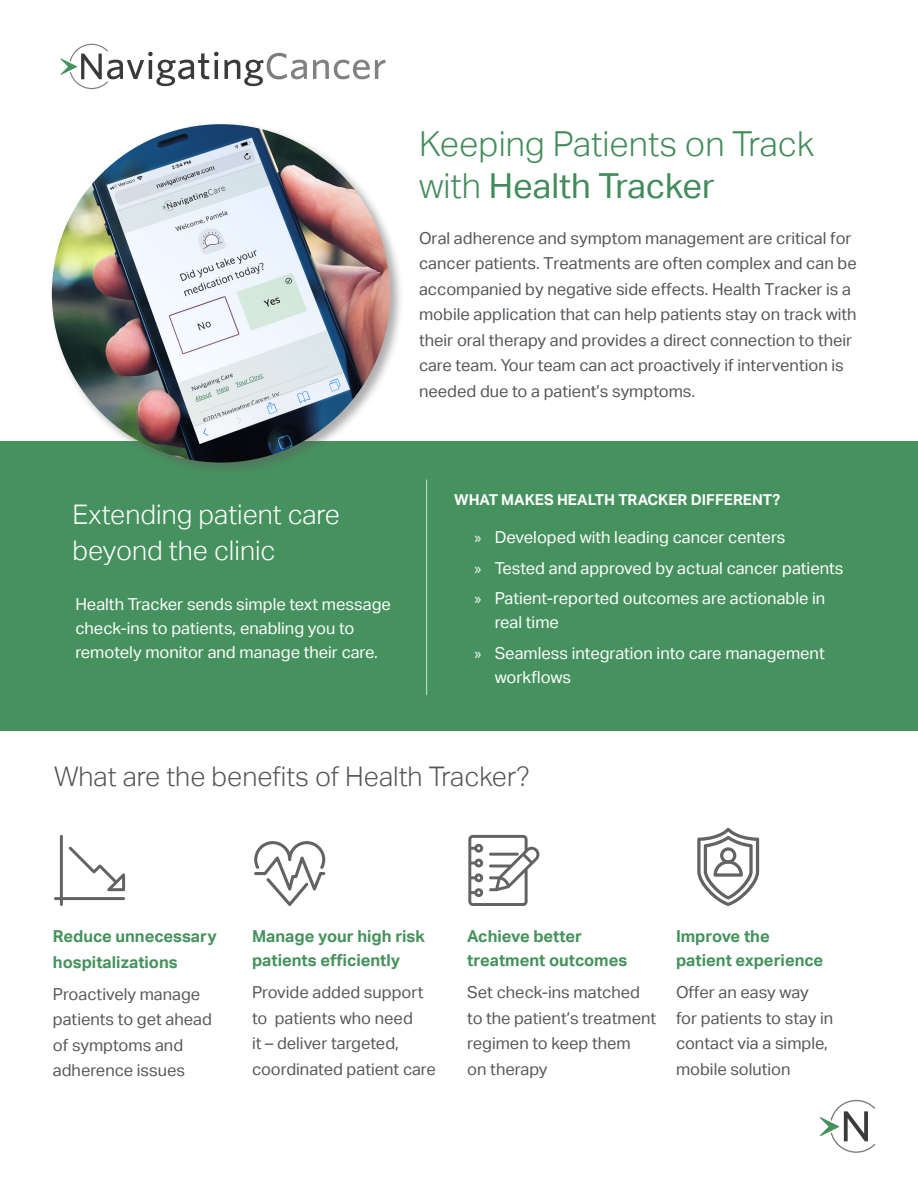
<style>
.page{position:relative;width:918px;height:1188px;background:#fff}
.page>*{position:absolute;margin:0;border:0;box-sizing:border-box;transform-origin:0 0}
.t1{font:300 34.5px/41.4px "Aktiv Grotesk";color:#428c5b}
.t2{font:300 27px/36px "Aktiv Grotesk";color:#fff}
.t3{font:300 27px "Aktiv Grotesk";color:#545659}
.Text_gray{font:16.5px/25.5px "Aktiv Grotesk";color:#545659}
.center_white{font:16.5px/24px "Aktiv Grotesk";color:#fff}
.text_bold_green{font:16.5px/25.5px "Aktiv Grotesk";color:#57585a}
.text_bold_green-2{font:700 16.5px/24px "Aktiv Grotesk";color:#45925d}
.Text_gray-2{font:16.5px/25.5px "Aktiv Grotesk";color:#57585a}
.Text_gray-3{font:700 15px "Aktiv Grotesk";color:#fff}
.s1{font-weight:400}
.s2{font-family:"Myriad Pro"}
</style>
<div class="page">
<div style="left:0;top:441px;width:918px;height:290px;background:#46925e"></div>
<svg style="left:820px;top:1100px;width:55px;height:53px"></svg>
<div style="left:49px;top:121px;width:355px;height:355px;background:#5e5e5e;opacity:.5"></div>
<img style="left:52px;top:124px;width:338px;height:339px;border-radius:169px">
<svg style="left:313px;top:60px;width:73px;height:19px"></svg>
<svg style="left:61px;top:44px;width:246px;height:45px"></svg>
<hr style="left:426px;top:480px;width:1px;height:215px;background:#fff">
<svg style="left:54px;top:835px;width:71px;height:71px"></svg>
<svg style="left:254px;top:841px;width:71px;height:65px"></svg>
<svg style="left:468px;top:835px;width:71px;height:71px"></svg>
<svg style="left:697px;top:828px;width:62px;height:78px"></svg>
<p class="t1" style="left:419px;top:124px;width:397px">Keeping Patients on Track with <span class="s1">Health Tracker</span></p>
<p class="Text_gray" style="left:419px;top:225px;width:439px">Oral adherence and symptom management are critical for cancer patients. Treatments are often complex and can be accompanied by negative side effects. Health Tracker is a mobile application that can help patients stay on track with their oral therapy and provides a direct connection to their care team. Your team can act proactively if intervention is needed due to a patient’s symptoms.</p>
<p class="t2" style="left:72px;top:497px;width:269px">Extending patient care beyond the clinic</p>
<p class="center_white" style="left:75px;top:593px;width:317px">Health Tracker sends simple text message check-ins to patients, enabling you to remotely monitor and manage their care.</p>
<p class="Text_gray-3" style="left:454px;top:492px;width:327px">WHAT MAKES HEALTH TRACKER DIFFERENT?</p>
<p class="center_white" style="left:474px;top:525px;width:313px"><span class="s2">»</span> Developed with leading cancer centers</p>
<p class="center_white" style="left:474px;top:556px;width:371px"><span class="s2">»</span> Tested and approved by actual cancer patients</p>
<p class="center_white" style="left:495px;top:587px;width:332px;text-indent:-20px"><span class="s2">»</span> Patient-reported outcomes are actionable in real time</p>
<p class="center_white" style="left:495px;top:642px;width:332px;text-indent:-20px"><span class="s2">»</span> Seamless integration into care management workflows</p>
<p class="t3" style="left:54px;top:761px;width:477px">What are the benefits of Health Tracker?</p>
<p class="text_bold_green-2" style="left:53px;top:924px;width:165px;line-height:25.5px">Reduce unnecessary hospitalizations</p>
<p class="Text_gray-2" style="left:53px;top:982px;width:161px">Proactively manage patients to get ahead of symptoms and adherence issues</p>
<p class="text_bold_green-2" style="left:252px;top:925px;width:175px">Manage your high risk patients efficiently</p>
<p class="text_bold_green" style="left:252px;top:980px;width:185px">Provide added support to patients who need<br>it – deliver targeted, coordinated patient care</p>
<p class="text_bold_green-2" style="left:467px;top:925px;width:162px">Achieve better treatment outcomes</p>
<p class="text_bold_green" style="left:467px;top:980px;width:190px">Set check-ins matched to the patient’s treatment regimen to keep them<br>on therapy</p>
<p class="text_bold_green-2" style="left:676px;top:925px;width:149px">Improve the patient experience</p>
<p class="text_bold_green" style="left:676px;top:980px;width:159px">Offer an easy way for patients to stay in contact via a simple, mobile solution</p>
</div>
